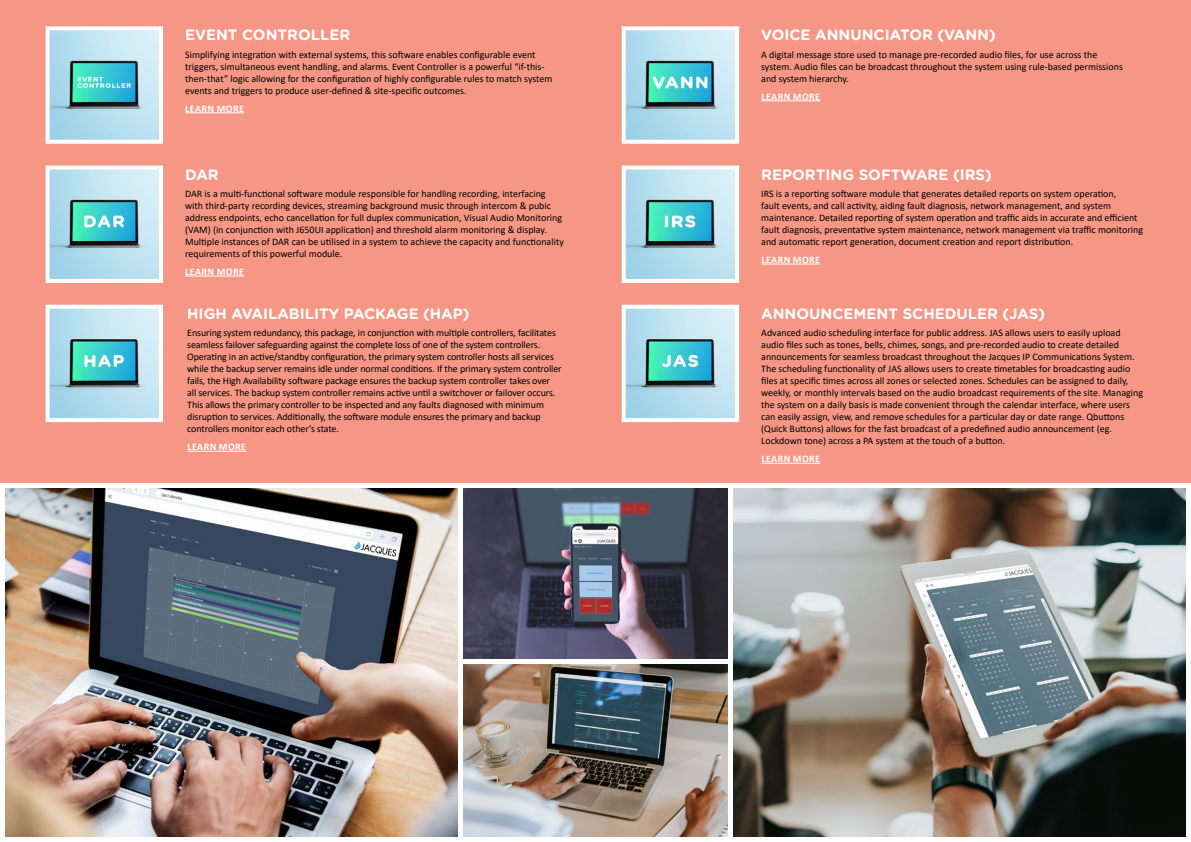
<style>
.page{position:relative;width:1191px;height:842px;background:#fff}
.page>*{position:absolute;margin:0;border:0;box-sizing:border-box;transform-origin:0 0}
.t1{font:700 15px "Gotham Rounded";color:#fff}
.t2{font:10px/12px "Calibri";color:#000}
.t3{font:700 10px "Calibri";letter-spacing:.04em;color:#fff}
</style>
<div class="page">
<div style="left:0;top:0;width:1191px;height:483px;background:#f69785"></div>
<img style="left:733px;top:488px;width:453px;height:349px">
<img style="left:5px;top:488px;width:723px;height:349px">
<hr style="left:185px;top:112px;width:59px;height:1px;background:#fff">
<hr style="left:761px;top:100px;width:59px;height:1px;background:#fff">
<hr style="left:761px;top:463px;width:59px;height:1px;background:#fff">
<hr style="left:185px;top:276px;width:59px;height:1px;background:#fff">
<hr style="left:761px;top:264px;width:59px;height:1px;background:#fff">
<img style="left:51px;top:31px;width:107px;height:108px">
<div style="left:46px;top:26px;width:117px;height:118px;border:4px solid #fff"></div>
<img style="left:51px;top:171px;width:107px;height:107px">
<div style="left:46px;top:166px;width:117px;height:117px;border:4px solid #fff"></div>
<img style="left:626px;top:171px;width:108px;height:107px">
<div style="left:621px;top:166px;width:118px;height:117px;border:4px solid #fff"></div>
<img style="left:626px;top:310px;width:108px;height:107px">
<div style="left:621px;top:305px;width:118px;height:117px;border:4px solid #fff"></div>
<img style="left:626px;top:31px;width:108px;height:108px">
<div style="left:621px;top:26px;width:118px;height:118px;border:4px solid #fff"></div>
<img style="left:51px;top:310px;width:107px;height:107px">
<div style="left:46px;top:305px;width:117px;height:117px;border:4px solid #fff"></div>
<hr style="left:187px;top:451px;width:59px;height:1px;background:#fff">
<hr style="left:459px;top:659px;width:272px;height:4px;background:#fff">
<hr style="left:458px;top:483px;width:4px;height:359px;background:#fff">
<h1 class="t1" style="left:185px;top:24px;width:167px">EVENT CONTROLLER</h1>
<p class="t2" style="left:185px;top:48px;width:369px">Simplifying integration with external systems, this software enables configurable event triggers, simultaneous event handling, and alarms. Event Controller is a powerful “if-this&shy;then-that” logic allowing for the configuration of highly configurable rules to match system events and triggers to produce user-defined &amp; site-specific outcomes.</p>
<p class="t3" style="left:185px;top:101px;width:60px">LEARN MORE</p>
<h1 class="t1" style="left:185px;top:163px;width:35px">DAR</h1>
<p class="t2" style="left:185px;top:188px;width:380px">DAR is a multi-functional software module responsible for handling recording, interfacing with third-party recording devices, streaming background music through intercom &amp; pubic address endpoints, echo cancellation for full duplex communication, Visual Audio Monitoring (VAM) (in conjunction with J650UI application) and threshold alarm monitoring &amp; display.<br>Multiple instances of DAR can be utilised in a system to achieve the capacity and functionality requirements of this powerful module.</p>
<p class="t3" style="left:185px;top:264px;width:60px">LEARN MORE</p>
<h1 class="t1" style="left:187px;top:302px;width:284px">HIGH AVAILABILITY PACKAGE (HAP)</h1>
<p class="t2" style="left:187px;top:327px;width:376px">Ensuring system redundancy, this package, in conjunction with multiple controllers, facilitates seamless failover safeguarding against the complete loss of one of the system controllers.<br>Operating in an active/standby configuration, the primary system controller hosts all services while the backup server remains idle under normal conditions. If the primary system controller fails, the High Availability software package ensures the backup system controller takes over all services. The backup system controller remains active until a switchover or failover occurs.<br>This allows the primary controller to be inspected and any faults diagnosed with minimum disruption to services. Additionally, the software module ensures the primary and backup controllers monitor each other’s state.</p>
<p class="t3" style="left:187px;top:440px;width:60px">LEARN MORE</p>
<h1 class="t1" style="left:761px;top:24px;width:236px">VOICE ANNUNCIATOR (VANN)</h1>
<p class="t2" style="left:761px;top:48px;width:363px">A digital message store used to manage pre-recorded audio files, for use across the system. Audio files can be broadcast throughout the system using rule-based permissions and system hierarchy.</p>
<p class="t3" style="left:761px;top:89px;width:60px">LEARN MORE</p>
<h1 class="t1" style="left:761px;top:163px;width:232px">REPORTING SOFTWARE (IRS)</h1>
<p class="t2" style="left:761px;top:188px;width:383px">IRS is a reporting software module that generates detailed reports on system operation,<br>fault events, and call activity, aiding fault diagnosis, network management, and system maintenance. Detailed reporting of system operation and traffic aids in accurate and efficient fault diagnosis, preventative system maintenance, network management via traffic monitoring and automatic report generation, document creation and report distribution.</p>
<p class="t3" style="left:761px;top:252px;width:60px">LEARN MORE</p>
<h1 class="t1" style="left:761px;top:302px;width:285px">ANNOUNCEMENT SCHEDULER (JAS)</h1>
<p class="t2" style="left:761px;top:327px;width:383px">Advanced audio scheduling interface for public address. JAS allows users to easily upload audio files such as tones, bells, chimes, songs, and pre-recorded audio to create detailed announcements for seamless broadcast throughout the Jacques IP Communications System.<br>The scheduling functionality of JAS allows users to create timetables for broadcasting audio files at specific times across all zones or selected zones. Schedules can be assigned to daily, weekly, or monthly intervals based on the audio broadcast requirements of the site. Managing the system on a daily basis is made convenient through the calendar interface, where users can easily assign, view, and remove schedules for a particular day or date range. Qbuttons (Quick Buttons) allows for the fast broadcast of a predefined audio announcement (eg.<br>Lockdown tone) across a PA system at the touch of a button.</p>
<p class="t3" style="left:761px;top:452px;width:60px">LEARN MORE</p>
</div>
